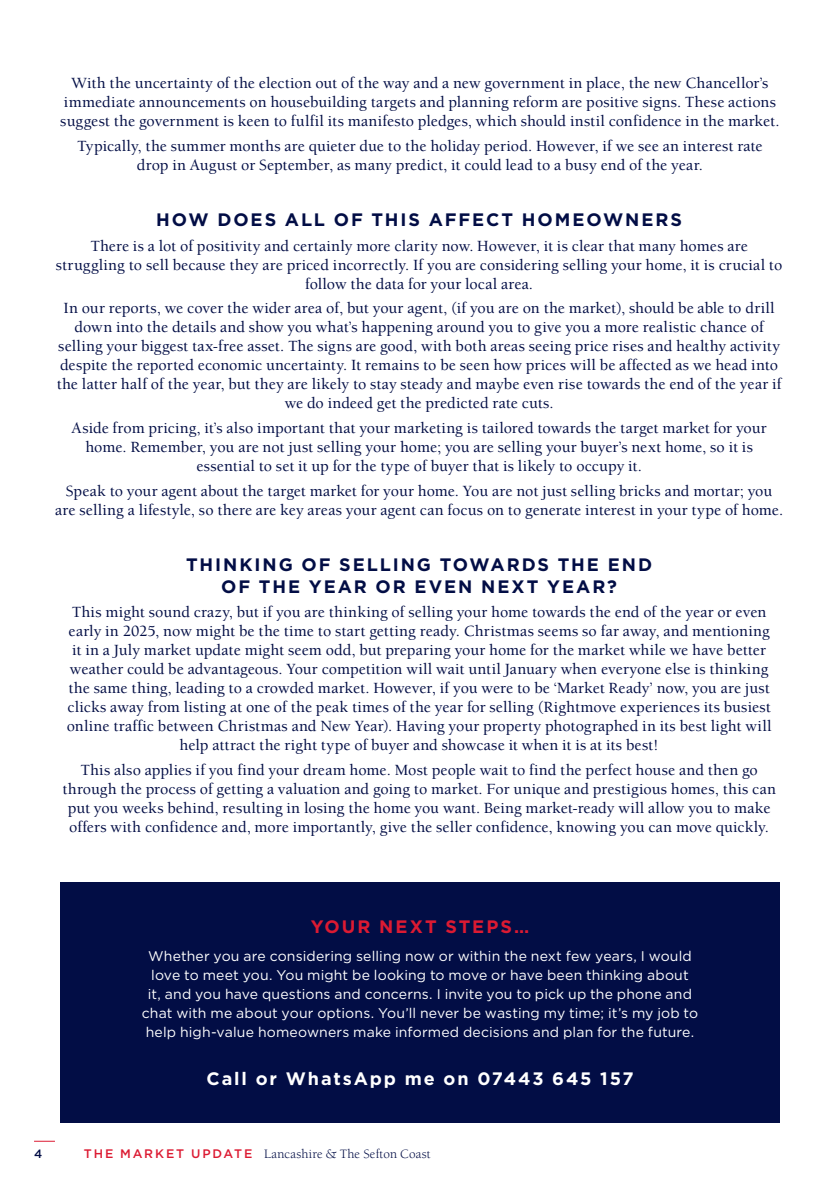
<style>
.page{position:relative;width:840px;height:1191px;background:#fff}
.page>*{position:absolute;margin:0;border:0;box-sizing:border-box;transform-origin:0 0}
.t1{font:700 18px/22px "Gotham";letter-spacing:.11em;color:#020d45;text-align:center}
.t2{font:700 18px "Gotham";letter-spacing:.105em;color:#fff}
.t3{font:700 18px "Gotham";letter-spacing:.11em;color:#dc1a32}
.t4{font:500 16px/19px "Berkeley";letter-spacing:.005em;color:#020d45;text-align:center}
.t5{font:14px/19px "Gotham";letter-spacing:.01em;color:#fff;text-align:center}
.t6{font:13.2px "Berkeley";letter-spacing:.015em;color:#020d45}
.t7{font:500 12px "Gotham";color:#020d45}
.s1{font-family:"Gotham";font-weight:500;font-size:12.4px;color:#dc1a32}
</style>
<div class="page">
<svg style="left:34px;top:1140px;width:21px;height:1px"></svg>
<div style="left:60px;top:882px;width:719px;height:241px;background:#020d45"></div>
<p class="t4" style="left:60px;top:74px;width:720px">With the uncertainty of the election out of the way and a new government in place, the new Chancellor’s immediate announcements on housebuilding targets and planning reform are positive signs. These actions suggest the government is keen to fulfil its manifesto pledges, which should instil confidence in the market.</p>
<p class="t4" style="left:77px;top:137px;width:686px">Typically, the summer months are quieter due to the holiday period. However, if we see an interest rate drop in August or September, as many predict, it could lead to a busy end of the year.</p>
<p class="t1" style="left:156px;top:208px;width:527px">HOW DOES ALL OF THIS AFFECT HOMEOWNERS</p>
<p class="t4" style="left:56px;top:236px;width:727px">There is a lot of positivity and certainly more clarity now. However, it is clear that many homes are struggling to sell because they are priced incorrectly. If you are considering selling your home, it is crucial to follow the data for your local area.</p>
<p class="t4" style="left:57px;top:299px;width:726px">In our reports, we cover the wider area of, but your agent, (if you are on the market), should be able to drill down into the details and show you what’s happening around you to give you a more realistic chance of selling your biggest tax-free asset. The signs are good, with both areas seeing price rises and healthy activity despite the reported economic uncertainty. It remains to be seen how prices will be affected as we head into the latter half of the year, but they are likely to stay steady and maybe even rise towards the end of the year if we do indeed get the predicted rate cuts.</p>
<p class="t4" style="left:71px;top:419px;width:696px">Aside from pricing, it’s also important that your marketing is tailored towards the target market for your home. Remember, you are not just selling your home; you are selling your buyer’s next home, so it is essential to set it up for the type of buyer that is likely to occupy it.</p>
<p class="t4" style="left:55px;top:481px;width:729px">Speak to your agent about the target market for your home. You are not just selling bricks and mortar; you are selling a lifestyle, so there are key areas your agent can focus on to generate interest in your type of home.</p>
<p class="t1" style="left:186px;top:553px;width:467px">THINKING OF SELLING TOWARDS THE END<br>OF THE YEAR OR EVEN NEXT YEAR?</p>
<p class="t4" style="left:67px;top:603px;width:705px">This might sound crazy, but if you are thinking of selling your home towards the end of the year or even early in 2025, now might be the time to start getting ready. Christmas seems so far away, and mentioning it in a July market update might seem odd, but preparing your home for the market while we have better weather could be advantageous. Your competition will wait until January when everyone else is thinking the same thing, leading to a crowded market. However, if you were to be ‘Market Ready’ now, you are just clicks away from listing at one of the peak times of the year for selling (Rightmove experiences its busiest online traffic between Christmas and New Year). Having your property photographed in its best light will help attract the right type of buyer and showcase it when it is at its best!</p>
<p class="t4" style="left:62px;top:761px;width:714px">This also applies if you find your dream home. Most people wait to find the perfect house and then go through the process of getting a valuation and going to market. For unique and prestigious homes, this can put you weeks behind, resulting in losing the home you want. Being market-ready will allow you to make offers with confidence and, more importantly, give the seller confidence, knowing you can move quickly.</p>
<p class="t3" style="left:310px;top:915px;width:220px">YOUR NEXT STEPS…</p>
<p class="t5" style="left:142px;top:946px;width:557px">Whether you are considering selling now or within the next few years, I would love to meet you. You might be looking to move or have been thinking about<br>it, and you have questions and concerns. I invite you to pick up the phone and chat with me about your options. You’ll never be wasting my time; it’s my job to help high-value homeowners make informed decisions and plan for the future.</p>
<p class="t2" style="left:206px;top:1066px;width:428px">Call or WhatsApp me on 07443 645 157</p>
<p class="t7" style="left:34px;top:1146px;width:10px">4</p>
<p class="t6" style="left:84px;top:1147px;width:348px"><span class="s1">THE MARKET UPDATE</span> Lancashire &amp; The Sefton Coast</p>
</div>
